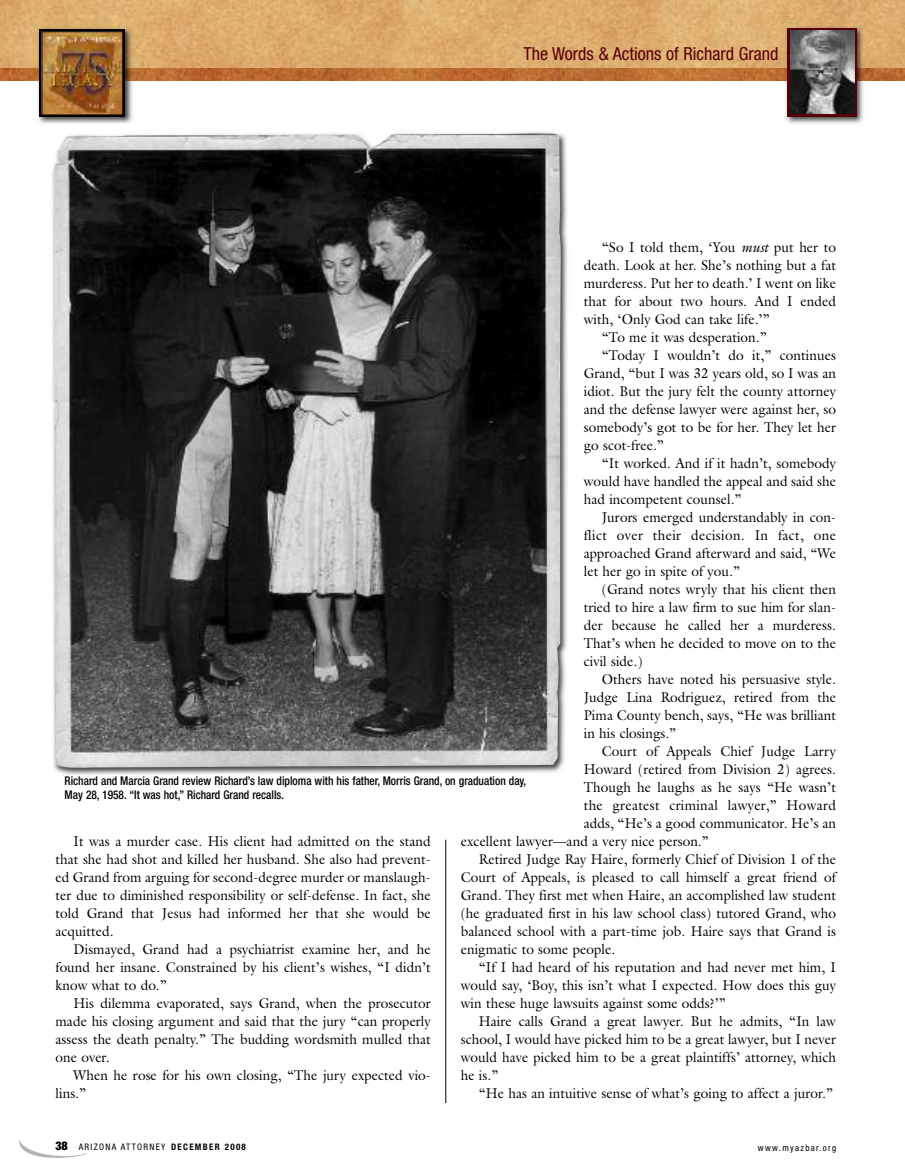
<style>
.page{position:relative;width:905px;height:1175px;background:#fff}
.page>*{position:absolute;margin:0;border:0;box-sizing:border-box;transform-origin:0 0}
.t1{font:condensed 18px "Helvetica Neue";color:#58000a}
.t2{font:14.25px/18px "Galliard";letter-spacing:.005em;color:#000;text-align:justify;scale:.95 1}
.t3{font:14.25px "Galliard";letter-spacing:.025em;color:#000;scale:.95 1}
.t4{font:500 condensed 12px/13.5px "Helvetica Neue";color:#000;scale:.95 1}
.t5{font:condensed 9px "Helvetica Neue";letter-spacing:.145em;color:#000}
.s1{font-style:italic}
.s2{font-weight:900;font-size:12px}
.s3{font-weight:700}
</style>
<div class="page">
<img style="left:0;top:68px;width:904px;height:12px">
<img style="left:0;top:0;width:904px;height:68px">
<svg style="left:19px;top:1140px;width:68px;height:18px"></svg>
<hr style="left:445px;top:839px;width:1px;height:264px;background:#000">
<img style="left:34px;top:24px;width:103px;height:99px">
<svg style="left:39px;top:29px;width:86px;height:88px"></svg>
<img style="left:44px;top:33px;width:77px;height:80px">
<div style="left:42px;top:31px;width:81px;height:84px;border:1px solid #000"></div>
<img style="left:781px;top:23px;width:87px;height:101px">
<svg style="left:787px;top:28px;width:69px;height:89px"></svg>
<img style="left:790px;top:31px;width:64px;height:82px">
<img style="left:52px;top:134px;width:515px;height:641px">
<img style="left:53px;top:132px;width:508px;height:636px">
<p class="t1" style="left:523px;top:47px;width:256px">The Words &amp; Actions of Richard Grand</p>
<p class="t2" style="left:601px;top:238px;width:248px">“So I told them, ‘You <span class="s1">must</span> put her to</p>
<p class="t2" style="left:583px;top:256px;width:267px">death. Look at her. She’s nothing but a fat</p>
<p class="t2" style="left:583px;top:274px;width:267px">murderess. Put her to death.’ I went on like</p>
<p class="t2" style="left:583px;top:292px;width:267px">that for about two hours. And I ended</p>
<p class="t2" style="left:583px;top:310px;width:197px">with, ‘Only God can take life.’”</p>
<p class="t2" style="left:601px;top:328px;width:175px">“To me it was desperation.”</p>
<p class="t2" style="left:601px;top:346px;width:248px">“Today I wouldn’t do it,” continues</p>
<p class="t2" style="left:583px;top:364px;width:267px">Grand, “but I was 32 years old, so I was an</p>
<p class="t2" style="left:583px;top:382px;width:267px">idiot. But the jury felt the county attorney</p>
<p class="t2" style="left:583px;top:400px;width:267px">and the defense lawyer were against her, so</p>
<p class="t2" style="left:583px;top:418px;width:267px">somebody’s got to be for her. They let her</p>
<p class="t2" style="left:583px;top:436px;width:86px">go scot-free.”</p>
<p class="t2" style="left:601px;top:454px;width:248px">“It worked. And if it hadn’t, somebody</p>
<p class="t2" style="left:583px;top:472px;width:267px">would have handled the appeal and said she</p>
<p class="t2" style="left:583px;top:490px;width:168px">had incompetent counsel.”</p>
<p class="t2" style="left:602px;top:508px;width:248px">Jurors emerged understandably in con-</p>
<p class="t3" style="left:583px;top:527px;width:267px">flict over their decision. In fact, one</p>
<p class="t2" style="left:583px;top:544px;width:267px">approached Grand afterward and said, “We</p>
<p class="t2" style="left:583px;top:562px;width:166px">let her go in spite of you.”</p>
<p class="t2" style="left:602px;top:580px;width:248px">(Grand notes wryly that his client then</p>
<p class="t2" style="left:583px;top:598px;width:267px">tried to hire a law firm to sue him for slan-</p>
<p class="t2" style="left:583px;top:616px;width:267px">der because he called her a murderess.</p>
<p class="t2" style="left:583px;top:634px;width:267px">That’s when he decided to move on to the</p>
<p class="t2" style="left:583px;top:652px;width:63px">civil side.)</p>
<p class="t2" style="left:602px;top:670px;width:248px">Others have noted his persuasive style.</p>
<p class="t2" style="left:583px;top:688px;width:267px">Judge Lina Rodriguez, retired from the</p>
<p class="t2" style="left:583px;top:706px;width:267px">Pima County bench, says, “He was brilliant</p>
<p class="t2" style="left:583px;top:724px;width:99px">in his closings.”</p>
<p class="t2" style="left:602px;top:742px;width:248px">Court of Appeals Chief Judge Larry</p>
<p class="t2" style="left:583px;top:760px;width:267px">Howard (retired from Division 2) agrees.</p>
<p class="t2" style="left:583px;top:778px;width:267px">Though he laughs as he says “He wasn’t</p>
<p class="t3" style="left:583px;top:797px;width:267px">the greatest criminal lawyer,” Howard</p>
<p class="t2" style="left:583px;top:814px;width:267px">adds, “He’s a good communicator. He’s an</p>
<p class="t2" style="left:461px;top:832px;width:263px">excellent lawyer—and a very nice person.”</p>
<p class="t2" style="left:479px;top:850px;width:377px">Retired Judge Ray Haire, formerly Chief of Division 1 of the</p>
<p class="t2" style="left:461px;top:868px;width:396px">Court of Appeals, is pleased to call himself a great friend of</p>
<p class="t2" style="left:461px;top:886px;width:396px">Grand. They first met when Haire, an accomplished law student</p>
<p class="t2" style="left:461px;top:904px;width:396px">(he graduated first in his law school class) tutored Grand, who</p>
<p class="t2" style="left:461px;top:922px;width:396px">balanced school with a part-time job. Haire says that Grand is</p>
<p class="t2" style="left:461px;top:940px;width:164px">enigmatic to some people.</p>
<p class="t2" style="left:479px;top:958px;width:377px">“If I had heard of his reputation and had never met him, I</p>
<p class="t2" style="left:461px;top:976px;width:396px">would say, ‘Boy, this isn’t what I expected. How does this guy</p>
<p class="t2" style="left:461px;top:994px;width:281px">win these huge lawsuits against some odds?’”</p>
<p class="t2" style="left:479px;top:1012px;width:377px">Haire calls Grand a great lawyer. But he admits, “In law</p>
<p class="t2" style="left:461px;top:1030px;width:396px">school, I would have picked him to be a great lawyer, but I never</p>
<p class="t2" style="left:461px;top:1048px;width:396px">would have picked him to be a great plaintiffs’ attorney, which</p>
<p class="t2" style="left:461px;top:1066px;width:41px">he is.”</p>
<p class="t2" style="left:479px;top:1084px;width:374px">“He has an intuitive sense of what’s going to affect a juror.”</p>
<p class="t4" style="left:65px;top:775px;width:487px">Richard and Marcia Grand review Richard’s law diploma with his father, Morris Grand, on graduation day,<br>May 28, 1958. “It was hot,” Richard Grand recalls.</p>
<p class="t2" style="left:56px;top:832px;width:396px;text-indent:18px">It was a murder case. His client had admitted on the stand that she had shot and killed her husband. She also had prevent&shy;ed Grand from arguing for second-degree murder or manslaugh&shy;ter due to diminished responsibility or self-defense. In fact, she told Grand that Jesus had informed her that she would be acquitted.</p>
<p class="t2" style="left:56px;top:940px;width:396px;text-indent:18px">Dismayed, Grand had a psychiatrist examine her, and he found her insane. Constrained by his client’s wishes, “I didn’t know what to do.”</p>
<p class="t2" style="left:56px;top:994px;width:396px;text-indent:18px">His dilemma evaporated, says Grand, when the prosecutor made his closing argument and said that the jury “can properly assess the death penalty.” The budding wordsmith mulled that one over.</p>
<p class="t2" style="left:56px;top:1066px;width:396px;text-indent:18px">When he rose for his own closing, “The jury expected vio&shy;lins.”</p>
<p class="t5" style="left:55px;top:1143px;width:192px"><span class="s2">38</span> ARIZONA ATTORNEY <span class="s3">DECEMBER 2008</span></p>
<p class="t5" style="left:758px;top:1144px;width:80px">www.myazbar.org</p>
</div>
